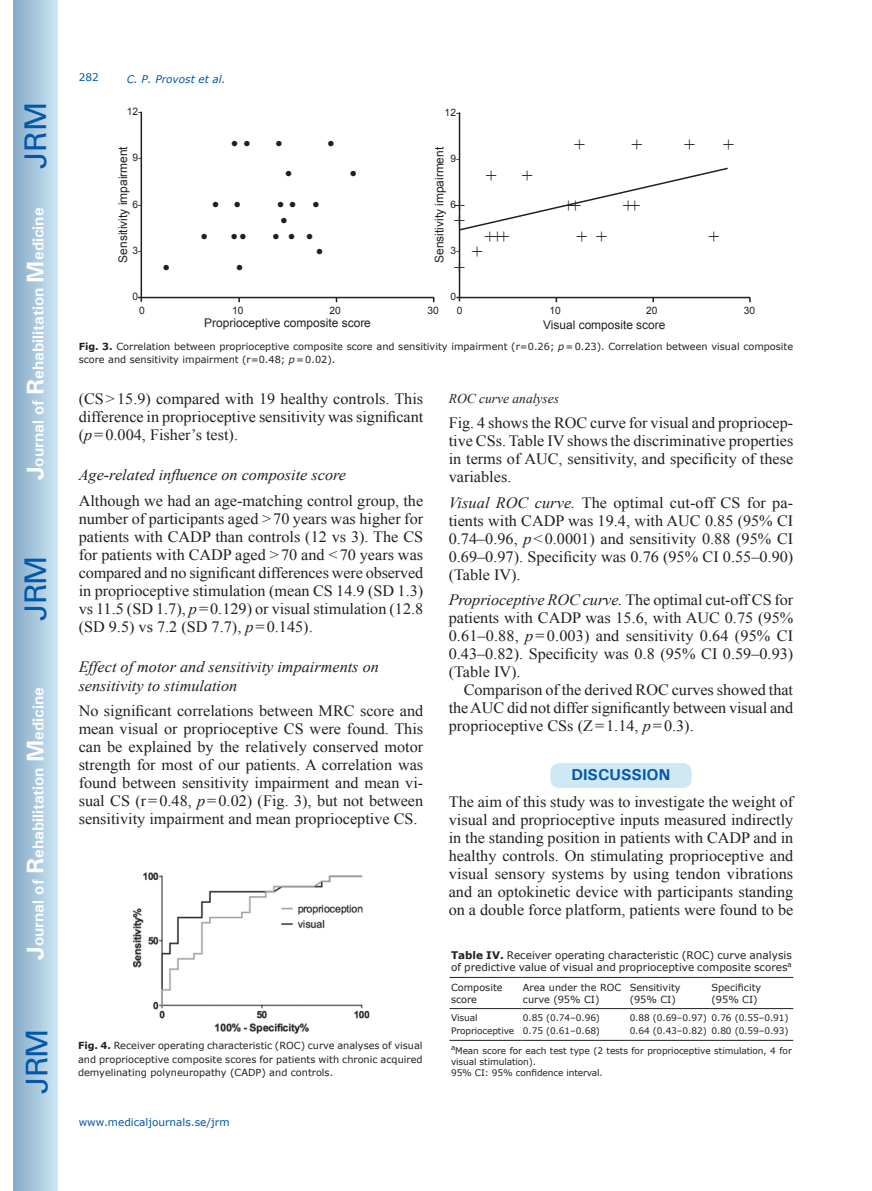
<style>
.page{position:relative;width:872px;height:1191px;background:#fff}
.page>*{position:absolute;margin:0;border:0;box-sizing:border-box;transform-origin:0 0}
.t1{font:30px "Univers";letter-spacing:-.03em;color:#0157a8}
.t2{font:19.35px "Times New Roman";color:#231f20}
.t3{font:15.75px/18px "Times New Roman";color:#231f20;text-align:justify}
.t4{font:italic 15.75px/18.9px "Times New Roman";color:#231f20}
.t5{font:700 15.75px "Univers";color:#fff}
.t6{font:700 15.75px "Univers";color:#0157a8}
.t7{font:italic 13.5px "Times New Roman";color:#231f20}
.t8{font:12px "Arial";color:#231f20}
.t9{font:11.85px "Arial";color:#231f20}
.t10{font:10.5px/12.6px "Verdana";color:#231f20}
.t11{font:10.5px "Verdana";color:#0157a8}
.t12{font:italic 10.5px "Verdana";color:#0157a8}
.t13{font:10.2px "Arial";color:#231f20}
.t14{font:9.75px/11.7px "Verdana";color:#231f20}
.t15{font:9.45px "Wingdings";color:#231f20}
.t16{font:9px/19.6px "Verdana";letter-spacing:-.01em;color:#231f20}
.s1{font-size:24px}
.s2{font-weight:700}
.s3{font-style:italic}
</style>
<div class="page">
<div style="left:14px;top:0;width:43px;height:1191px;background:linear-gradient(to right,#88acca,#cbe5f2)"></div>
<div style="left:549px;top:762px;width:143px;height:27px;background:#cee8f4;border-radius:10px"></div>
<div style="left:549px;top:761px;width:144px;height:28px;border:2px solid #fff;border-radius:10px"></div>
<hr style="left:138px;top:297px;width:296px;height:1px;background:#231f20">
<hr style="left:456px;top:297px;width:294px;height:1px;background:#231f20">
<svg style="left:458px;top:167px;width:270px;height:65px"></svg>
<hr style="left:141px;top:112px;width:1px;height:190px;background:#231f20">
<hr style="left:459px;top:112px;width:1px;height:189px;background:#231f20">
<hr style="left:449px;top:977px;width:72px;height:1px;background:#231f20">
<hr style="left:521px;top:977px;width:107px;height:1px;background:#231f20">
<hr style="left:628px;top:977px;width:82px;height:1px;background:#231f20">
<hr style="left:710px;top:977px;width:83px;height:1px;background:#231f20">
<hr style="left:449px;top:1008px;width:72px;height:1px;background:#231f20">
<hr style="left:521px;top:1008px;width:107px;height:1px;background:#231f20">
<hr style="left:628px;top:1008px;width:82px;height:1px;background:#231f20">
<hr style="left:710px;top:1008px;width:83px;height:1px;background:#231f20">
<hr style="left:449px;top:1040px;width:72px;height:1px;background:#231f20">
<hr style="left:521px;top:1040px;width:107px;height:1px;background:#231f20">
<hr style="left:628px;top:1040px;width:82px;height:1px;background:#231f20">
<hr style="left:710px;top:1040px;width:83px;height:1px;background:#231f20">
<img style="left:133px;top:872px;width:237px;height:162px">
<h1 class="t1" style="left:18px;top:169px;width:68px;rotate:-90deg">JRM</h1>
<p class="t5" style="left:28px;top:480px;width:274px;rotate:-90deg"><span class="s1">J</span>ournal of <span class="s1">R</span>ehabilitation <span class="s1">M</span>edicine</p>
<h1 class="t1" style="left:18px;top:620px;width:67px;rotate:-90deg">JRM</h1>
<p class="t5" style="left:28px;top:959px;width:274px;rotate:-90deg"><span class="s1">J</span>ournal of <span class="s1">R</span>ehabilitation <span class="s1">M</span>edicine</p>
<h1 class="t1" style="left:19px;top:1093px;width:67px;rotate:-90deg">JRM</h1>
<p class="t11" style="left:79px;top:70px;width:22px">282</p>
<p class="t12" style="left:127px;top:72px;width:100px">C. P. Provost et al.</p>
<p class="t13" style="left:127px;top:105px;width:16px">12-</p>
<p class="t13" style="left:132px;top:151px;width:11px">9-</p>
<p class="t13" style="left:132px;top:198px;width:11px">6-</p>
<p class="t13" style="left:132px;top:244px;width:11px">3-</p>
<p class="t13" style="left:132px;top:290px;width:7px">0</p>
<p class="t13" style="left:139px;top:303px;width:7px">0</p>
<p class="t13" style="left:232px;top:303px;width:13px">10</p>
<p class="t13" style="left:329px;top:303px;width:13px">20</p>
<p class="t13" style="left:427px;top:303px;width:13px">30</p>
<p class="t13" style="left:444px;top:106px;width:16px">12-</p>
<p class="t13" style="left:450px;top:152px;width:11px">9-</p>
<p class="t13" style="left:450px;top:198px;width:11px">6-</p>
<p class="t13" style="left:450px;top:244px;width:11px">3-</p>
<p class="t13" style="left:450px;top:290px;width:7px">0</p>
<p class="t13" style="left:457px;top:303px;width:7px">0</p>
<p class="t13" style="left:549px;top:303px;width:13px">10</p>
<p class="t13" style="left:646px;top:303px;width:13px">20</p>
<p class="t13" style="left:743px;top:303px;width:13px">30</p>
<p class="t2" style="left:574px;top:131px;width:12px">+</p>
<p class="t2" style="left:631px;top:131px;width:12px">+</p>
<p class="t2" style="left:684px;top:131px;width:12px">+</p>
<p class="t2" style="left:723px;top:131px;width:12px">+</p>
<p class="t15" style="left:275px;top:138px;width:9px">●</p>
<p class="t15" style="left:327px;top:138px;width:9px">●</p>
<p class="t8" style="left:115px;top:262px;width:118px;rotate:-90deg">Sensitivity impairment</p>
<p class="t9" style="left:431px;top:263px;width:117px;rotate:-90deg">Sensitivity impairment</p>
<p class="t2" style="left:486px;top:162px;width:12px">+</p>
<p class="t2" style="left:522px;top:162px;width:12px">+</p>
<p class="t15" style="left:285px;top:169px;width:9px">●</p>
<p class="t15" style="left:350px;top:169px;width:9px">●</p>
<p class="t2" style="left:570px;top:192px;width:12px">+</p>
<p class="t2" style="left:629px;top:192px;width:12px">+</p>
<p class="t2" style="left:454px;top:192px;width:12px">+</p>
<p class="t2" style="left:563px;top:192px;width:12px">+</p>
<p class="t2" style="left:623px;top:192px;width:12px">+</p>
<p class="t2" style="left:454px;top:208px;width:12px">+</p>
<p class="t2" style="left:454px;top:254px;width:12px">+</p>
<p class="t15" style="left:313px;top:200px;width:9px">●</p>
<p class="t15" style="left:280px;top:215px;width:9px">●</p>
<p class="t2" style="left:484px;top:223px;width:26px">+++</p>
<p class="t2" style="left:576px;top:223px;width:32px">+ +</p>
<p class="t2" style="left:708px;top:223px;width:12px">+</p>
<p class="t15" style="left:201px;top:231px;width:9px">●</p>
<p class="t15" style="left:272px;top:231px;width:42px">●● ●</p>
<p class="t2" style="left:472px;top:239px;width:12px">+</p>
<p class="t15" style="left:316px;top:246px;width:9px">●</p>
<p class="t15" style="left:163px;top:262px;width:9px">●</p>
<p class="t15" style="left:236px;top:262px;width:9px">●</p>
<p class="t8" style="left:204px;top:314px;width:168px">Proprioceptive composite score</p>
<p class="t9" style="left:543px;top:317px;width:124px">Visual composite score</p>
<p class="t14" style="left:79px;top:339px;width:716px;line-height:13.5px"><span class="s2">Fig. 3.</span> Correlation between proprioceptive composite score and sensitivity impairment (r=0.26; <span class="s3">p</span>=0.23). Correlation between visual composite score and sensitivity impairment (r=0.48; <span class="s3">p</span>=0.02).</p>
<p class="t3" style="left:79px;top:390px;width:346px">(CS&gt;15.9) compared with 19 healthy controls. This difference in proprioceptive sensitivity was significant (<span class="s3">p</span>=0.004, Fisher’s test).</p>
<p class="t4" style="left:79px;top:465px;width:269px">Age-related influence on composite score</p>
<p class="t3" style="left:79px;top:491px;width:346px">Although we had an age-matching control group, the number of participants aged &gt;70 years was higher for patients with CADP than controls (12 vs 3). The CS for patients with CADP aged &gt;70 and &lt;70 years was compared and no significant differences were observed in proprioceptive stimulation (mean CS 14.9 (SD 1.3) vs 11.5 (SD 1.7), <span class="s3">p</span>=0.129) or visual stimulation (12.8 (SD 9.5) vs 7.2 (SD 7.7), <span class="s3">p</span>=0.145).</p>
<p class="t4" style="left:79px;top:656px;width:302px">Effect of motor and sensitivity impairments on sensitivity to stimulation</p>
<p class="t3" style="left:79px;top:701px;width:346px">No significant correlations between MRC score and mean visual or proprioceptive CS were found. This can be explained by the relatively conserved motor strength for most of our patients. A correlation was found between sensitivity impairment and mean vi&shy;sual CS (r=0.48, <span class="s3">p</span>=0.02) (Fig. 3), but not between sensitivity impairment and mean proprioceptive CS.</p>
<p class="t14" style="left:78px;top:1038px;width:346px;line-height:13.5px;text-align:justify"><span class="s2">Fig. 4.</span> Receiver operating characteristic (ROC) curve analyses of visual and proprioceptive composite scores for patients with chronic acquired demyelinating polyneuropathy (CADP) and controls.</p>
<p class="t11" style="left:79px;top:1114px;width:152px">www.medicaljournals.se/jrm</p>
<p class="t7" style="left:449px;top:389px;width:112px">ROC curve analyses</p>
<p class="t3" style="left:449px;top:414px;width:346px">Fig. 4 shows the ROC curve for visual and propriocep&shy;tive CSs. Table IV shows the discriminative properties in terms of AUC, sensitivity, and specificity of these variables.</p>
<p class="t3" style="left:449px;top:493px;width:346px"><span class="s3">Visual ROC curve.</span> The optimal cut-off CS for pa&shy;tients with CADP was 19.4, with AUC 0.85 (95% CI 0.74–0.96, <span class="s3">p</span>&lt;0.0001) and sensitivity 0.88 (95% CI 0.69–0.97). Specificity was 0.76 (95% CI 0.55–0.90) (Table IV).</p>
<p class="t3" style="left:449px;top:591px;width:346px"><span class="s3">Proprioceptive ROC curve.</span> The optimal cut-off CS for patients with CADP was 15.6, with AUC 0.75 (95% 0.61–0.88, <span class="s3">p</span>=0.003) and sensitivity 0.64 (95% CI 0.43–0.82). Specificity was 0.8 (95% CI 0.59–0.93) (Table IV).</p>
<p class="t3" style="left:449px;top:681px;width:346px;text-indent:15px">Comparison of the derived ROC curves showed that the AUC did not differ significantly between visual and proprioceptive CSs (Z=1.14, <span class="s3">p</span>=0.3).</p>
<p class="t6" style="left:571px;top:765px;width:101px">DISCUSSION</p>
<p class="t3" style="left:449px;top:793px;width:346px">The aim of this study was to investigate the weight of visual and proprioceptive inputs measured indirectly in the standing position in patients with CADP and in healthy controls. On stimulating proprioceptive and visual sensory systems by using tendon vibrations and an optokinetic device with participants standing on a double force platform, patients were found to be</p>
<p class="t10" style="left:451px;top:948px;width:342px"><span class="s2">Table IV.</span> Receiver operating characteristic (ROC) curve analysis of predictive value of visual and proprioceptive composite scores<sup>a</sup></p>
<p class="t14" style="left:451px;top:981px;width:53px">Composite score</p>
<p class="t14" style="left:523px;top:981px;width:100px">Area under the ROC curve (95% CI)</p>
<p class="t14" style="left:629px;top:981px;width:52px">Sensitivity (95% CI)</p>
<p class="t14" style="left:711px;top:981px;width:51px">Specificity (95% CI)</p>
<p class="t16" style="left:451px;top:1008px;width:28px">Visual</p>
<p class="t16" style="left:523px;top:1008px;width:79px">0.85 (0.74–0.96)</p>
<p class="t16" style="left:629px;top:1008px;width:160px">0.88 (0.69–0.97) 0.76 (0.55–0.91)</p>
<p class="t16" style="left:451px;top:1021px;width:150px">Proprioceptive 0.75 (0.61–0.68)</p>
<p class="t16" style="left:451px;top:1021px;width:342px;text-indent:179px">0.64 (0.43–0.82) 0.80 (0.59–0.93) <sup>a</sup>Mean score for each test type (2 tests for proprioceptive stimulation, 4 for</p>
<p class="t16" style="left:451px;top:1056px;width:153px;line-height:10.8px">visual stimulation).<br>95% CI: 95% confidence interval.</p>
</div>
